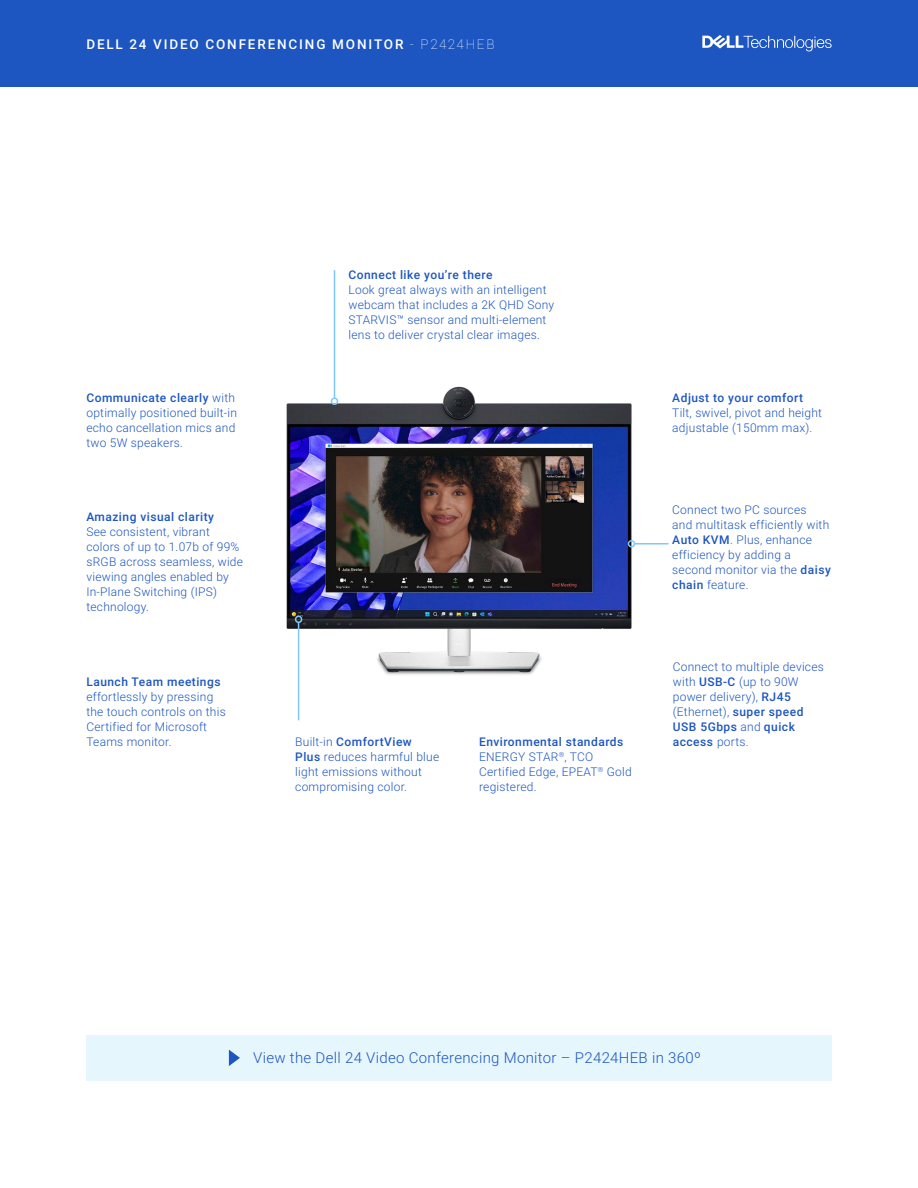
<style>
.page{position:relative;width:918px;height:1188px;background:#fff}
.page>*{position:absolute;margin:0;border:0;box-sizing:border-box;transform-origin:0 0}
.t1{font:300 15px "Roboto";letter-spacing:.02em;color:#1d56c0}
.t2{font:500 13.5px "Roboto";letter-spacing:.135em;color:#fff}
.t3{font:300 12px/15px "Roboto";letter-spacing:.02em;color:#1d56c0}
.t4{font:500 12px "Roboto";letter-spacing:.04em;color:#1d56c0}
.s1{font-weight:100}
.s2{font-weight:500}
</style>
<div class="page">
<img style="left:286px;top:355px;width:383px;height:363px">
<div style="left:0;top:0;width:918px;height:86px;background:#1d56c0"></div>
<svg style="left:702px;top:35px;width:130px;height:16px"></svg>
<hr style="left:634px;top:543px;width:35px;height:1px;background:#80c7fb">
<div style="left:628px;top:540px;width:7px;height:8px;border:2px solid #80c7fb;border-radius:50%"></div>
<hr style="left:298px;top:622px;width:1px;height:98px;background:#80c7fb">
<div style="left:295px;top:616px;width:7px;height:7px;border:2px solid #80c7fb;border-radius:50%"></div>
<hr style="left:334px;top:270px;width:1px;height:128px;background:#80c7fb">
<div style="left:331px;top:398px;width:7px;height:7px;border:2px solid #80c7fb;border-radius:50%"></div>
<div style="left:86px;top:1035px;width:746px;height:46px;background:#e6f6fd"></div>
<svg style="left:229px;top:1050px;width:11px;height:16px"></svg>
<p class="t2" style="left:86px;top:35px;width:410px">DELL 24 VIDEO CONFERENCING MONITOR <span class="s1">- P2424HEB</span></p>
<p class="t3" style="left:86px;top:390px;width:152px"><span class="s2">Communicate clearly</span> with optimally positioned built-in echo cancellation mics and two 5W speakers.</p>
<p class="t4" style="left:86px;top:509px;width:129px">Amazing visual clarity</p>
<p class="t3" style="left:86px;top:524px;width:158px">See consistent, vibrant colors of up to 1.07b of 99% sRGB across seamless, wide viewing angles enabled by<br>In-Plane Switching (IPS) technology.</p>
<p class="t4" style="left:86px;top:673px;width:136px">Launch Team meetings</p>
<p class="t3" style="left:86px;top:688px;width:141px">effortlessly by pressing the touch controls on this<br>Certified for Microsoft<br>Teams monitor.</p>
<p class="t4" style="left:348px;top:266px;width:145px">Connect like you’re there</p>
<p class="t3" style="left:348px;top:282px;width:207px">Look great always with an intelligent webcam that includes a 2K QHD Sony STARVIS™ sensor and multi-element lens to deliver crystal clear images.</p>
<p class="t3" style="left:295px;top:734px;width:145px">Built-in <span class="s2">ComfortView<br>Plus</span> reduces harmful blue light emissions without compromising color.</p>
<p class="t3" style="left:479px;top:734px;width:154px"><span class="s2">Environmental standards<br></span>ENERGY STAR<sup>®</sup>, TCO<br>Certified Edge, EPEAT<sup>®</sup> Gold registered.</p>
<p class="t4" style="left:672px;top:389px;width:132px">Adjust to your comfort</p>
<p class="t3" style="left:672px;top:405px;width:151px">Tilt, swivel, pivot and height adjustable (150mm max).</p>
<p class="t3" style="left:672px;top:502px;width:160px">Connect two PC sources<br>and multitask efficiently with<br><span class="s2">Auto KVM</span>. Plus, enhance efficiency by adding a second monitor via the <span class="s2">daisy chain</span> feature.</p>
<p class="t3" style="left:673px;top:658px;width:153px">Connect to multiple devices with <span class="s2">USB-C</span> (up to 90W power delivery), <span class="s2">RJ45 </span>(Ethernet), <span class="s2">super speed<br>USB 5Gbps</span> and <span class="s2">quick access</span> ports.</p>
<p class="t1" style="left:253px;top:1047px;width:449px">View the Dell 24 Video Conferencing Monitor – P2424HEB in 360º</p>
</div>
